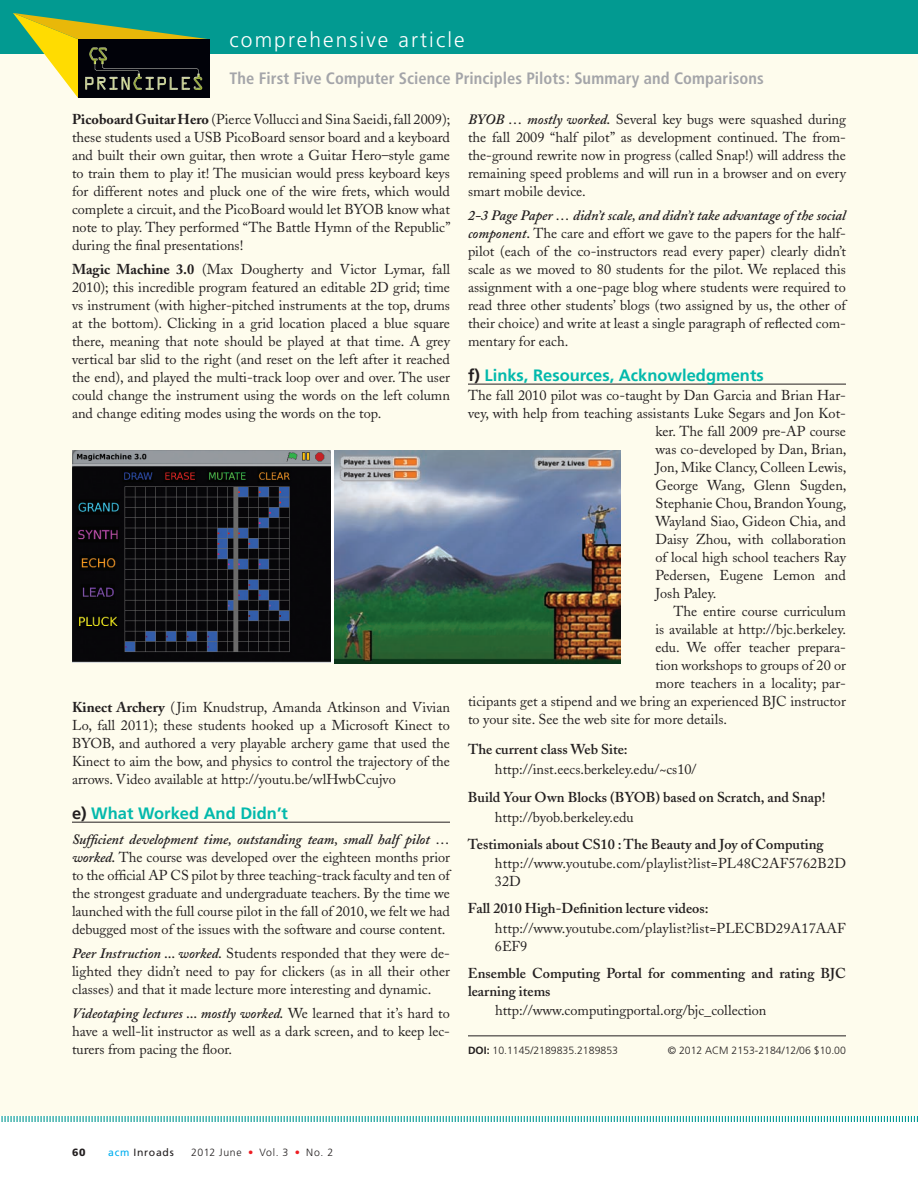
<style>
.page{position:relative;width:918px;height:1188px;background:#fff}
.page>*{position:absolute;margin:0;border:0;box-sizing:border-box;transform-origin:0 0}
.t1{font:300 21px "Frutiger";letter-spacing:.1em;color:#fff}
.t2{font:700 condensed 16.5px "Frutiger";letter-spacing:.005em;color:#a4a5a9}
.t3{font:700 16.5px "Frutiger";color:#03b9ac}
.t4{font:14.25px/18px "Adobe Caslon";color:#231f20;text-align:justify}
.t5{font:600 14.25px/19.5px "Adobe Caslon";color:#231f20}
.t6{font:300 10.5px "Frutiger";color:#231f20}
.t7{font:300 10.5px "Frutiger";letter-spacing:.06em;color:#231f20}
.t8{font:10.5px "Frutiger";letter-spacing:.07em;color:#231f20}
.t9{font:900 10.5px "Frutiger";color:#231f20}
.s1{font-weight:700}
.s2{color:#231f20}
.s3{font-weight:600;font-style:italic}
.s4{font-weight:600}
.s5{font-weight:400}
.s6{color:#00aeef}
.s7{color:#ee1d23}
</style>
<div class="page">
<div style="left:0;top:0;width:918px;height:54px;background:#029a91"></div>
<svg style="left:1px;top:1116px;width:917px;height:6px"></svg>
<div style="left:0;top:54px;width:918px;height:1062px;background:#fefced"></div>
<hr style="left:468px;top:384px;width:378px;height:1px;background:#231f20">
<hr style="left:468px;top:1035px;width:378px;height:1px;background:#231f20">
<hr style="left:72px;top:822px;width:378px;height:1px;background:#231f20">
<img style="left:72px;top:450px;width:260px;height:213px">
<img style="left:334px;top:450px;width:286px;height:213px">
<svg style="left:13px;top:13px;width:194px;height:85px"></svg>
<div style="left:78px;top:39px;width:131px;height:59px;background:#010209"></div>
<img style="left:89px;top:47px;width:114px;height:43px">
<p class="t1" style="left:230px;top:28px;width:237px">comprehensive article</p>
<p class="t2" style="left:230px;top:69px;width:536px">The First Five Computer Science Principles Pilots: Summary and Comparisons</p>
<p class="t4" style="left:72px;top:111px;width:380px"><span class="s1">Picoboard Guitar Hero</span> (Pierce Vollucci and Sina Saeidi, fall 2009); these students used a USB PicoBoard sensor board and a keyboard and built their own guitar, then wrote a Guitar Hero–style game to train them to play it! The musician would press keyboard keys for different notes and pluck one of the wire frets, which would complete a circuit, and the PicoBoard would let BYOB know what note to play. They performed “The Battle Hymn of the Republic” during the final presentations!</p>
<p class="t4" style="left:72px;top:261px;width:380px"><span class="s1">Magic Machine 3.0</span> (Max Dougherty and Victor Lymar, fall 2010); this incredible program featured an editable 2D grid; time vs instrument (with higher-pitched instruments at the top, drums at the bottom). Clicking in a grid location placed a blue square there, meaning that note should be played at that time. A grey vertical bar slid to the right (and reset on the left after it reached the end), and played the multi-track loop over and over. The user could change the instrument using the words on the left column and change editing modes using the words on the top.</p>
<p class="t4" style="left:72px;top:699px;width:380px"><span class="s1">Kinect Archery</span> ( Jim Knudstrup, Amanda Atkinson and Vivian Lo, fall 2011); these students hooked up a Microsoft Kinect to BYOB, and authored a very playable archery game that used the Kinect to aim the bow, and physics to control the trajectory of the arrows. Video available at http://youtu.be/wlHwbCcujvo</p>
<p class="t3" style="left:72px;top:803px;width:217px"><span class="s2">e)</span> What Worked And Didn’t</p>
<p class="t4" style="left:72px;top:831px;width:380px"><span class="s3">Sufficient development time, outstanding team, small half pilot … worked.</span> The course was developed over the eighteen months prior to the official AP CS pilot by three teaching-track faculty and ten of the strongest graduate and undergraduate teachers. By the time we launched with the full course pilot in the fall of 2010, we felt we had debugged most of the issues with the software and course content.</p>
<p class="t4" style="left:72px;top:945px;width:380px"><span class="s3">Peer Instruction ... worked.</span> Students responded that they were de&shy;lighted they didn’t need to pay for clickers (as in all their other classes) and that it made lecture more interesting and dynamic.</p>
<p class="t4" style="left:72px;top:1005px;width:380px"><span class="s3">Videotaping lectures ... mostly worked.</span> We learned that it’s hard to have a well-lit instructor as well as a dark screen, and to keep lec&shy;turers from pacing the floor.</p>
<p class="t4" style="left:468px;top:111px;width:380px"><span class="s3">BYOB … mostly worked.</span> Several key bugs were squashed during the fall 2009 “half pilot” as development continued. The from&shy;the-ground rewrite now in progress (called Snap!) will address the remaining speed problems and will run in a browser and on every smart mobile device.</p>
<p class="t4" style="left:468px;top:207px;width:380px"><span class="s3">2-3 Page Paper … didn’t scale, and didn’t take advantage of the social component.</span> The care and effort we gave to the papers for the half&shy;pilot (each of the co-instructors read every paper) clearly didn’t scale as we moved to 80 students for the pilot. We replaced this assignment with a one-page blog where students were required to read three other students’ blogs (two assigned by us, the other of their choice) and write at least a single paragraph of reflected com&shy;mentary for each.</p>
<p class="t3" style="left:468px;top:365px;width:297px"><span class="s2">f)</span> Links, Resources, Acknowledgments</p>
<p class="t4" style="left:468px;top:387px;width:379px">The fall 2010 pilot was co-taught by Dan Garcia and Brian Har-</p>
<p class="t4" style="left:468px;top:405px;width:380px">vey, with help from teaching assistants Luke Segars and Jon Kot-</p>
<p class="t4" style="left:656px;top:423px;width:192px">ker. The fall 2009 pre-AP course</p>
<p class="t4" style="left:656px;top:441px;width:193px">was co-developed by Dan, Brian,</p>
<p class="t4" style="left:656px;top:459px;width:193px">Jon, Mike Clancy, Colleen Lewis,</p>
<p class="t4" style="left:656px;top:477px;width:193px">George Wang, Glenn Sugden,</p>
<p class="t4" style="left:656px;top:495px;width:193px">Stephanie Chou, Brandon Young,</p>
<p class="t4" style="left:656px;top:513px;width:192px">Wayland Siao, Gideon Chia, and</p>
<p class="t4" style="left:656px;top:531px;width:192px">Daisy Zhou, with collaboration</p>
<p class="t4" style="left:656px;top:549px;width:192px">of local high school teachers Ray</p>
<p class="t4" style="left:656px;top:567px;width:192px">Pedersen, Eugene Lemon and</p>
<p class="t4" style="left:656px;top:585px;width:62px">Josh Paley.</p>
<p class="t4" style="left:673px;top:603px;width:174px">The entire course curriculum</p>
<p class="t4" style="left:656px;top:621px;width:192px">is available at http://bjc.berkeley.</p>
<p class="t4" style="left:656px;top:639px;width:192px">edu. We offer teacher prepara-</p>
<p class="t4" style="left:656px;top:657px;width:192px">tion workshops to groups of 20 or</p>
<p class="t4" style="left:656px;top:675px;width:192px">more teachers in a locality; par-</p>
<p class="t4" style="left:468px;top:693px;width:379px">ticipants get a stipend and we bring an experienced BJC instructor</p>
<p class="t4" style="left:468px;top:711px;width:261px">to your site. See the web site for more details.</p>
<p class="t4" style="left:495px;top:740px;width:203px;line-height:19.5px;text-indent:-27px"><span class="s4">The current class Web Site: </span>http://inst.eecs.berkeley.edu/~cs10/</p>
<p class="t5" style="left:495px;top:788px;width:332px;text-indent:-27px">Build Your Own Blocks (BYOB) based on Scratch, and Snap! <span class="s5">http://byob.berkeley.edu</span></p>
<p class="t4" style="left:495px;top:834px;width:353px;line-height:19.5px;text-indent:-27px"><span class="s4">Testimonials about CS10 :The Beauty and Joy of Computing </span>http://www.youtube.com/playlist?list=PL48C2AF5762B2D</p>
<p class="t5" style="left:468px;top:868px;width:242px;line-height:27px;text-indent:27px"><span class="s5">32D<br></span>Fall 2010 High-Definition lecture videos:</p>
<p class="t4" style="left:495px;top:919px;width:352px">http://www.youtube.com/playlist?list=PLECBD29A17AAF<br>6EF9</p>
<p class="t5" style="left:468px;top:964px;width:380px;line-height:18px">Ensemble Computing Portal for commenting and rating BJC learning items</p>
<p class="t4" style="left:495px;top:1002px;width:273px">http://www.computingportal.org/bjc_collection</p>
<p class="t6" style="left:468px;top:1045px;width:152px"><span class="s1">DOI:</span> 10.1145/2189835.2189853</p>
<p class="t6" style="left:668px;top:1045px;width:180px">© 2012 ACM 2153-2184/12/06 $10.00</p>
<p class="t9" style="left:72px;top:1146px;width:15px">60</p>
<p class="t8" style="left:108px;top:1146px;width:67px"><span class="s6">acm</span> Inroads</p>
<p class="t7" style="left:191px;top:1146px;width:144px">2012 June <span class="s7">•</span> Vol. 3 <span class="s7">•</span> No. 2</p>
</div>
